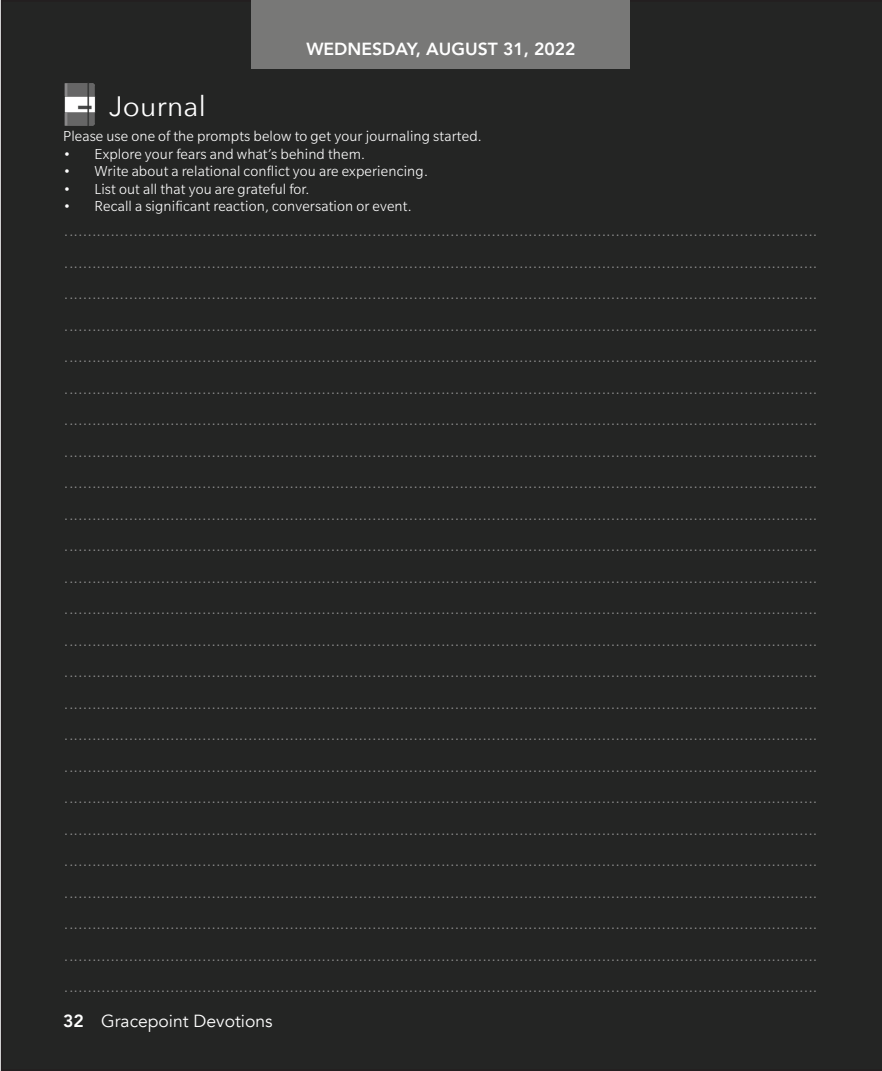
<style>
.page{position:relative;width:882px;height:1071px;background:#fff}
.page>*{position:absolute;margin:0;border:0;box-sizing:border-box;transform-origin:0 0}
.t1{font:28px "Avenir Next";letter-spacing:.01em;color:#fff}
.t2{font:800 17.5px "Avenir";color:#fff}
.t3{font:17.5px "Avenir";color:#fff}
.t4{font:300 15.75px "Slate Pro";letter-spacing:.01em;color:#fff}
.t5{font:14px "Avenir";color:#fff}
.s1{font-weight:800}
</style>
<div class="page">
<div style="left:1px;top:0;width:881px;height:1071px;background:#242524"></div>
<div style="left:252px;top:0;width:378px;height:69px;background:#787877"></div>
<img style="left:63px;top:82px;width:34px;height:46px">
<h1 class="t1" style="left:109px;top:82px;width:99px">Journal</h1>
<p class="t2" style="left:306px;top:36px;width:271px">WEDNESDAY, AUGUST 31, 2022</p>
<p class="t4" style="left:63px;top:128px;width:420px">Please use one of the prompts below to get your journaling started.</p>
<p class="t4" style="left:63px;top:146px;width:304px">• Explore your fears and what’s behind them.</p>
<p class="t4" style="left:63px;top:163px;width:366px">• Write about a relational conflict you are experiencing.</p>
<p class="t4" style="left:63px;top:181px;width:248px">• List out all that you are grateful for.</p>
<p class="t4" style="left:63px;top:198px;width:350px">• Recall a significant reaction, conversation or event.</p>
<p class="t5" style="left:65px;top:223px;width:754px">....................................................................................................................................................................</p>
<p class="t5" style="left:65px;top:255px;width:754px">....................................................................................................................................................................</p>
<p class="t5" style="left:65px;top:286px;width:754px">....................................................................................................................................................................</p>
<p class="t5" style="left:65px;top:318px;width:754px">....................................................................................................................................................................</p>
<p class="t5" style="left:65px;top:349px;width:754px">....................................................................................................................................................................</p>
<p class="t5" style="left:65px;top:381px;width:754px">....................................................................................................................................................................</p>
<p class="t5" style="left:65px;top:412px;width:754px">....................................................................................................................................................................</p>
<p class="t5" style="left:65px;top:444px;width:754px">....................................................................................................................................................................</p>
<p class="t5" style="left:65px;top:475px;width:754px">....................................................................................................................................................................</p>
<p class="t5" style="left:65px;top:507px;width:754px">....................................................................................................................................................................</p>
<p class="t5" style="left:65px;top:538px;width:754px">....................................................................................................................................................................</p>
<p class="t5" style="left:65px;top:570px;width:754px">....................................................................................................................................................................</p>
<p class="t5" style="left:65px;top:601px;width:754px">....................................................................................................................................................................</p>
<p class="t5" style="left:65px;top:633px;width:754px">....................................................................................................................................................................</p>
<p class="t5" style="left:65px;top:664px;width:754px">....................................................................................................................................................................</p>
<p class="t5" style="left:65px;top:696px;width:754px">....................................................................................................................................................................</p>
<p class="t5" style="left:65px;top:727px;width:754px">....................................................................................................................................................................</p>
<p class="t5" style="left:65px;top:759px;width:754px">....................................................................................................................................................................</p>
<p class="t5" style="left:65px;top:790px;width:754px">....................................................................................................................................................................</p>
<p class="t5" style="left:65px;top:822px;width:754px">....................................................................................................................................................................</p>
<p class="t5" style="left:65px;top:853px;width:754px">....................................................................................................................................................................</p>
<p class="t5" style="left:65px;top:885px;width:754px">....................................................................................................................................................................</p>
<p class="t5" style="left:65px;top:916px;width:754px">....................................................................................................................................................................</p>
<p class="t5" style="left:65px;top:948px;width:754px">....................................................................................................................................................................</p>
<p class="t5" style="left:65px;top:979px;width:754px">....................................................................................................................................................................</p>
<p class="t3" style="left:63px;top:1011px;width:211px"><span class="s1">32</span> Gracepoint Devotions</p>
</div>
